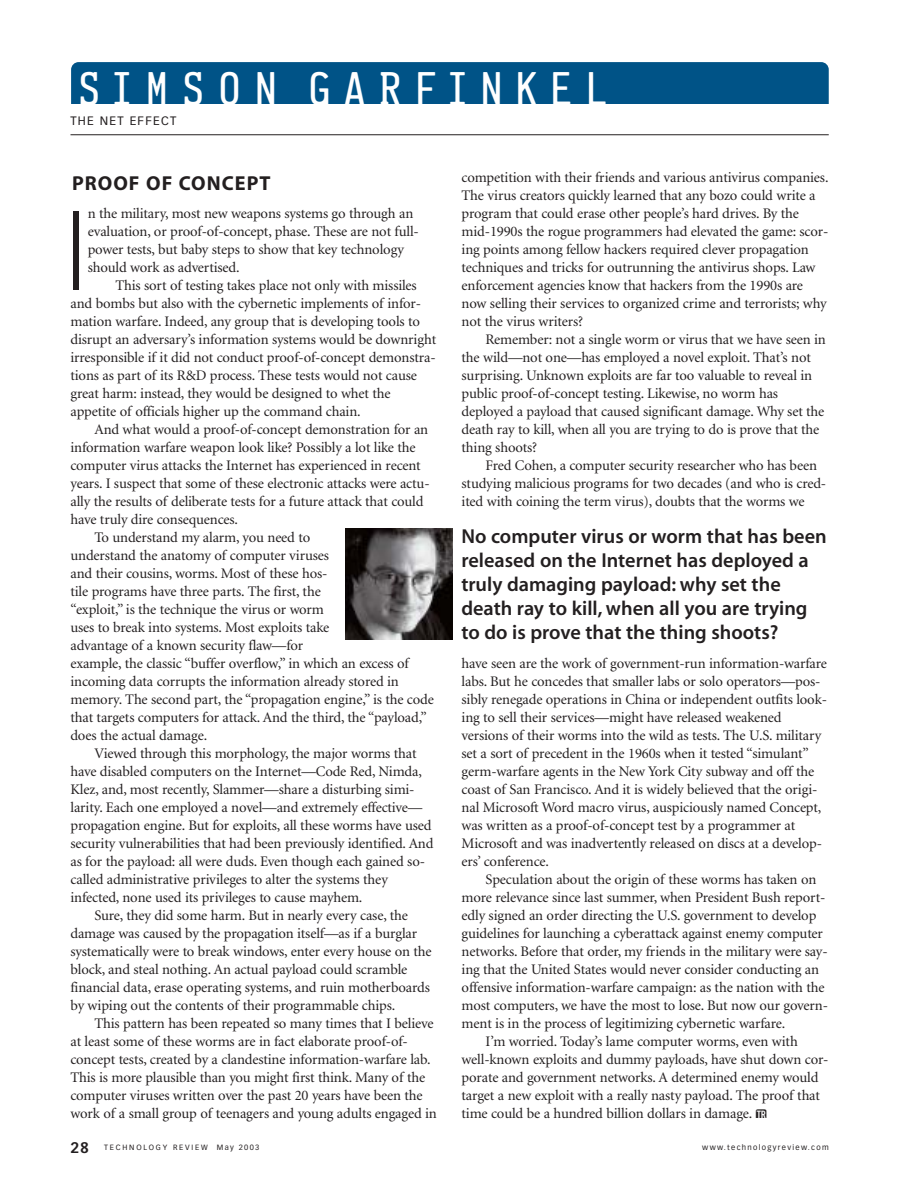
<style>
.page{position:relative;width:918px;height:1188px;background:#fff}
.page>*{position:absolute;margin:0;border:0;box-sizing:border-box;transform-origin:0 0}
.t1{font:116.7px "Myriad MM 215 600";color:#231f20}
.t2{font:46.5px "Pennsylvania";letter-spacing:.275em;color:#fff}
.t3{font:20.25px/24px "Myriad MM 565 600";color:#231f20}
.t4{font:20.25px "Myriad MM 700 600";letter-spacing:.05em;color:#231f20}
.t5{font:14.7px/18px "Minion MIT";letter-spacing:-.01em;color:#231f20}
.t6{font:12px "Vectora LH";letter-spacing:.1em;color:#231f20}
.t7{font:7.5px "Vectora LH";letter-spacing:.24em;color:#231f20}
.t8{font:7.5px "Vectora LH";letter-spacing:.175em;color:#231f20}
.s1{font-weight:700;font-size:15px}
</style>
<div class="page">
<div style="left:71px;top:62px;width:758px;height:66px;background:#005387;border-radius:8px"></div>
<div style="left:69px;top:105px;width:793px;height:30px;background:#fff"></div>
<hr style="left:70px;top:134px;width:759px;height:1px;background:#231f20">
<img style="left:346px;top:528px;width:107px;height:111px">
<h2 class="t2" style="left:78px;top:72px;width:531px">SIMSON GARFINKEL</h2>
<p class="t6" style="left:70px;top:116px;width:107px">THE NET EFFECT</p>
<h3 class="t4" style="left:72px;top:175px;width:200px">PROOF OF CONCEPT</h3>
<h1 class="t1" style="left:63px;top:207px;width:26px">I</h1>
<p class="t5" style="left:88px;top:206px;width:333px">n the military, most new weapons systems go through an evaluation, or proof-of-concept, phase. These are not full&shy;power tests, but baby steps to show that key technology should work as advertised.</p>
<p class="t5" style="left:70px;top:278px;width:367px;text-indent:45px">This sort of testing takes place not only with missiles and bombs but also with the cybernetic implements of infor&shy;mation warfare. Indeed, any group that is developing tools to disrupt an adversary’s information systems would be downright irresponsible if it did not conduct proof-of-concept demonstra&shy;tions as part of its R&amp;D process. These tests would not cause great harm: instead, they would be designed to whet the appetite of officials higher up the command chain.</p>
<p class="t5" style="left:94px;top:422px;width:335px">And what would a proof-of-concept demonstration for an</p>
<p class="t5" style="left:70px;top:440px;width:347px">information warfare weapon look like? Possibly a lot like the</p>
<p class="t5" style="left:70px;top:458px;width:352px">computer virus attacks the Internet has experienced in recent</p>
<p class="t5" style="left:70px;top:476px;width:361px">years. I suspect that some of these electronic attacks were actu-</p>
<p class="t5" style="left:70px;top:494px;width:355px">ally the results of deliberate tests for a future attack that could</p>
<p class="t5" style="left:70px;top:512px;width:169px">have truly dire consequences.</p>
<p class="t5" style="left:94px;top:530px;width:217px">To understand my alarm, you need to</p>
<p class="t5" style="left:70px;top:548px;width:260px">understand the anatomy of computer viruses</p>
<p class="t5" style="left:70px;top:566px;width:258px">and their cousins, worms. Most of these hos-</p>
<p class="t5" style="left:70px;top:584px;width:252px">tile programs have three parts. The first, the</p>
<p class="t5" style="left:70px;top:602px;width:255px">“exploit,” is the technique the virus or worm</p>
<p class="t5" style="left:70px;top:620px;width:260px">uses to break into systems. Most exploits take</p>
<p class="t5" style="left:70px;top:638px;width:234px">advantage of a known security flaw—for</p>
<p class="t5" style="left:70px;top:656px;width:340px">example, the classic “buffer overflow,” in which an excess of</p>
<p class="t5" style="left:70px;top:674px;width:330px">incoming data corrupts the information already stored in</p>
<p class="t5" style="left:70px;top:692px;width:365px">memory. The second part, the “propagation engine,” is the code</p>
<p class="t5" style="left:70px;top:710px;width:358px">that targets computers for attack. And the third, the “payload,”</p>
<p class="t5" style="left:70px;top:728px;width:138px">does the actual damage.</p>
<p class="t5" style="left:94px;top:746px;width:324px">Viewed through this morphology, the major worms that</p>
<p class="t5" style="left:70px;top:764px;width:353px">have disabled computers on the Internet—Code Red, Nimda,</p>
<p class="t5" style="left:70px;top:782px;width:346px">Klez, and, most recently, Slammer—share a disturbing simi-</p>
<p class="t5" style="left:70px;top:800px;width:354px">larity. Each one employed a novel—and extremely effective—</p>
<p class="t5" style="left:70px;top:818px;width:363px">propagation engine. But for exploits, all these worms have used</p>
<p class="t5" style="left:70px;top:836px;width:365px">security vulnerabilities that had been previously identified. And</p>
<p class="t5" style="left:70px;top:854px;width:356px">as for the payload: all were duds. Even though each gained so-</p>
<p class="t5" style="left:70px;top:872px;width:319px">called administrative privileges to alter the systems they</p>
<p class="t5" style="left:70px;top:890px;width:293px">infected, none used its privileges to cause mayhem.</p>
<p class="t5" style="left:94px;top:908px;width:315px">Sure, they did some harm. But in nearly every case, the</p>
<p class="t5" style="left:70px;top:926px;width:348px">damage was caused by the propagation itself—as if a burglar</p>
<p class="t5" style="left:70px;top:944px;width:363px">systematically were to break windows, enter every house on the</p>
<p class="t5" style="left:70px;top:962px;width:338px">block, and steal nothing. An actual payload could scramble</p>
<p class="t5" style="left:70px;top:980px;width:361px">financial data, erase operating systems, and ruin motherboards</p>
<p class="t5" style="left:70px;top:998px;width:326px">by wiping out the contents of their programmable chips.</p>
<p class="t5" style="left:94px;top:1016px;width:341px">This pattern has been repeated so many times that I believe</p>
<p class="t5" style="left:70px;top:1034px;width:339px">at least some of these worms are in fact elaborate proof-of-</p>
<p class="t5" style="left:70px;top:1052px;width:362px">concept tests, created by a clandestine information-warfare lab.</p>
<p class="t5" style="left:70px;top:1070px;width:356px">This is more plausible than you might first think. Many of the</p>
<p class="t5" style="left:70px;top:1088px;width:354px">computer viruses written over the past 20 years have been the</p>
<p class="t5" style="left:70px;top:1106px;width:368px">work of a small group of teenagers and young adults engaged in</p>
<p class="t7" style="left:70px;top:1144px;width:190px"><span class="s1">28</span> TECHNOLOGY REVIEW May 2003</p>
<p class="t5" style="left:462px;top:170px;width:368px">competition with their friends and various antivirus companies.<br>The virus creators quickly learned that any bozo could write a program that could erase other people’s hard drives. By the mid-1990s the rogue programmers had elevated the game: scor&shy;ing points among fellow hackers required clever propagation techniques and tricks for outrunning the antivirus shops. Law enforcement agencies know that hackers from the 1990s are now selling their services to organized crime and terrorists; why not the virus writers?</p>
<p class="t5" style="left:462px;top:332px;width:366px;text-indent:24px">Remember: not a single worm or virus that we have seen in the wild—not one—has employed a novel exploit. That’s not surprising. Unknown exploits are far too valuable to reveal in public proof-of-concept testing. Likewise, no worm has deployed a payload that caused significant damage. Why set the death ray to kill, when all you are trying to do is prove that the thing shoots?</p>
<p class="t5" style="left:462px;top:458px;width:366px;text-indent:24px">Fred Cohen, a computer security researcher who has been studying malicious programs for two decades (and who is cred&shy;ited with coining the term virus), doubts that the worms we</p>
<h3 class="t3" style="left:461px;top:526px;width:367px">No computer virus or worm that has been released on the Internet has deployed a truly damaging payload: why set the death ray to kill, when all you are trying to do is prove that the thing shoots?</h3>
<p class="t5" style="left:462px;top:656px;width:367px">have seen are the work of government-run information-warfare labs. But he concedes that smaller labs or solo operators—pos&shy;sibly renegade operations in China or independent outfits look&shy;ing to sell their services—might have released weakened versions of their worms into the wild as tests. The U.S. military set a sort of precedent in the 1960s when it tested “simulant” germ-warfare agents in the New York City subway and off the coast of San Francisco. And it is widely believed that the origi&shy;nal Microsoft Word macro virus, auspiciously named Concept, was written as a proof-of-concept test by a programmer at Microsoft and was inadvertently released on discs at a develop&shy;ers’ conference.</p>
<p class="t5" style="left:486px;top:872px;width:332px">Speculation about the origin of these worms has taken on</p>
<p class="t5" style="left:462px;top:890px;width:365px">more relevance since last summer, when President Bush report-</p>
<p class="t5" style="left:462px;top:908px;width:356px">edly signed an order directing the U.S. government to develop</p>
<p class="t5" style="left:462px;top:926px;width:363px">guidelines for launching a cyberattack against enemy computer</p>
<p class="t5" style="left:462px;top:944px;width:368px">networks. Before that order, my friends in the military were say-</p>
<p class="t5" style="left:462px;top:962px;width:359px">ing that the United States would never consider conducting an</p>
<p class="t5" style="left:462px;top:980px;width:365px">offensive information-warfare campaign: as the nation with the</p>
<p class="t5" style="left:462px;top:998px;width:368px">most computers, we have the most to lose. But now our govern-</p>
<p class="t5" style="left:462px;top:1016px;width:325px">ment is in the process of legitimizing cybernetic warfare.</p>
<p class="t5" style="left:486px;top:1034px;width:314px">I’m worried. Today’s lame computer worms, even with</p>
<p class="t5" style="left:462px;top:1052px;width:368px">well-known exploits and dummy payloads, have shut down cor-</p>
<p class="t5" style="left:462px;top:1070px;width:358px">porate and government networks. A determined enemy would</p>
<p class="t5" style="left:462px;top:1088px;width:360px">target a new exploit with a really nasty payload. The proof that</p>
<p class="t5" style="left:462px;top:1106px;width:307px">time could be a hundred billion dollars in damage. ◊</p>
<p class="t8" style="left:702px;top:1144px;width:128px">www.technologyreview.com</p>
</div>
